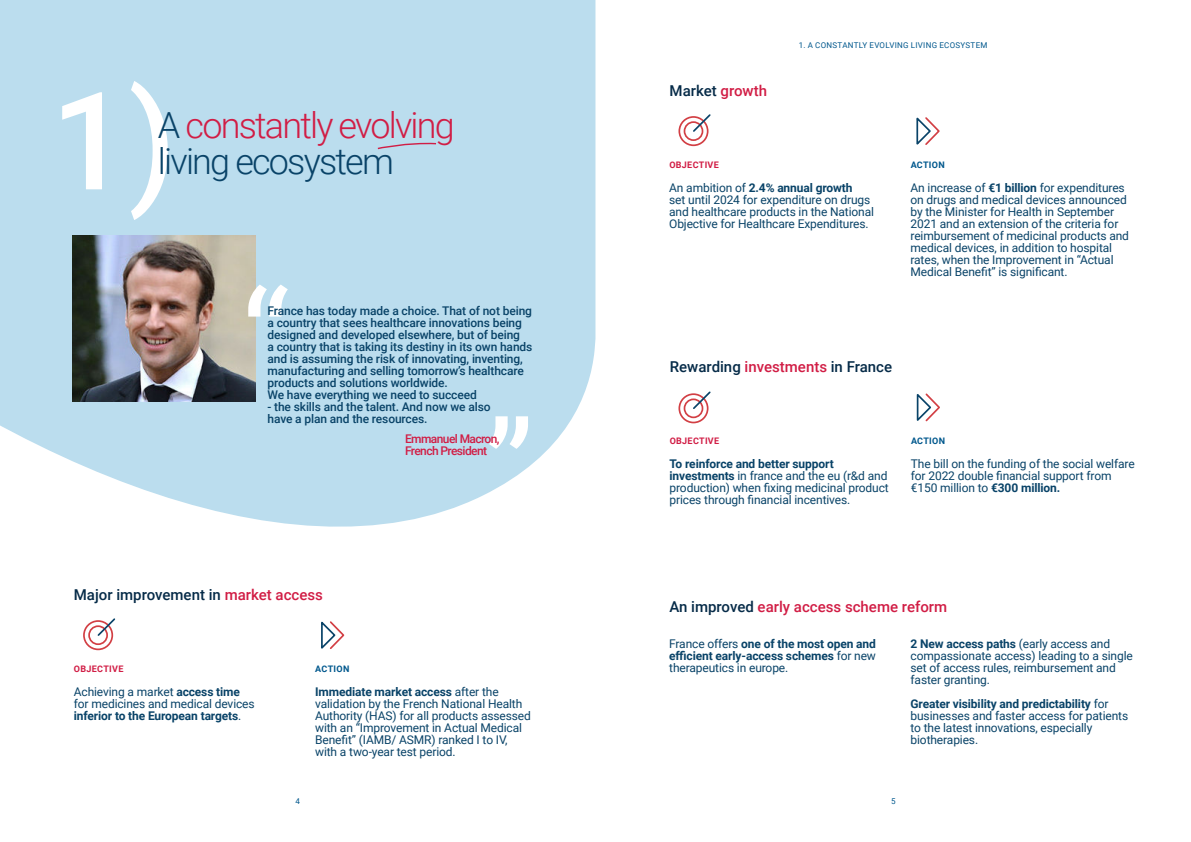
<style>
.page{position:relative;width:1191px;height:842px;background:#fff}
.page>*{position:absolute;margin:0;border:0;box-sizing:border-box;transform-origin:0 0}
.t1{font:500 136.1px "Roboto";color:#fff}
.t2{font:136.1px "Roboto";color:#fff}
.t3{font:300 36px/36px "Roboto";letter-spacing:-.05em;color:#d11d45}
.t4{font:500 15px "Roboto";color:#062b48}
.t5{font:500 15px "Roboto";color:#d11d45}
.t6{font:12px/12px "Roboto";letter-spacing:-.01em;color:#094368}
.t7{font:500 12px/12px "Roboto";letter-spacing:-.01em;color:#094368}
.t8{font:700 12px/12px "Roboto";letter-spacing:-.01em;color:#094368;text-align:justify}
.t9{font:500 12px/12px "Roboto";letter-spacing:-.05em;color:#d11d45}
.t10{font:700 9px "Roboto";letter-spacing:.035em;color:#d11d45}
.t11{font:700 9px "Roboto";letter-spacing:.035em;color:#00588d}
.t12{font:8px "Roboto";letter-spacing:.035em;color:#00588d}
.s1{color:#094368}
.s2{color:#d11d45}
.s3{font-weight:700}
.s4{color:#062b48}
.s5{font-weight:400}
</style>
<div class="page">
<svg style="left:0;top:0;width:595px;height:527px;background:#c0dfef"></svg>
<svg style="left:376px;top:142px;width:61px;height:8px"></svg>
<img style="left:73px;top:235px;width:183px;height:166px">
<div style="left:83px;top:620px;width:30px;height:30px;border:2px solid #d23f44;border-radius:50%"></div>
<div style="left:88px;top:625px;width:20px;height:20px;border:2px solid #d23f44;border-radius:50%"></div>
<svg style="left:96px;top:618px;width:20px;height:19px"></svg>
<div style="left:678px;top:116px;width:30px;height:30px;border:2px solid #d23f44;border-radius:50%"></div>
<div style="left:683px;top:121px;width:20px;height:20px;border:2px solid #d23f44;border-radius:50%"></div>
<svg style="left:691px;top:114px;width:20px;height:19px"></svg>
<svg style="left:321px;top:621px;width:24px;height:28px"></svg>
<svg style="left:916px;top:117px;width:24px;height:28px"></svg>
<svg style="left:916px;top:393px;width:24px;height:29px"></svg>
<div style="left:678px;top:393px;width:30px;height:30px;border:2px solid #d23f44;border-radius:50%"></div>
<div style="left:683px;top:398px;width:20px;height:20px;border:2px solid #d23f44;border-radius:50%"></div>
<svg style="left:691px;top:391px;width:20px;height:20px"></svg>
<h1 class="t1" style="left:51px;top:81px;width:127px">1)</h1>
<h2 class="t3" style="left:158px;top:110px;width:298px"><span class="s1">A</span> constantly evolving <span class="s1">living ecosystem</span></h2>
<h1 class="t2" style="left:241px;top:279px;width:50px">“</h1>
<p class="t7" style="left:267px;top:306px;width:266px">France has today made a choice. That of not being a country that sees healthcare innovations being designed and developed elsewhere, but of being<br>a country that is taking its destiny in its own hands and is assuming the risk of innovating, inventing, manufacturing and selling tomorrow’s healthcare products and solutions worldwide.<br>We have everything we need to succeed</p>
<p class="t7" style="left:267px;top:402px;width:225px">- the skills and the talent. And now we also have a plan and the resources.</p>
<p class="t9" style="left:405px;top:433px;width:96px">Emmanuel Macron,<br>French President</p>
<h1 class="t2" style="left:485px;top:409px;width:50px">”</h1>
<p class="t4" style="left:74px;top:588px;width:251px">Major improvement in <span class="s2">market access</span></p>
<p class="t10" style="left:74px;top:665px;width:51px">OBJECTIVE</p>
<p class="t6" style="left:74px;top:687px;width:182px">Achieving a market <span class="s3">access time </span>for medicines and medical devices <span class="s3">inferior to the European targets</span>.</p>
<p class="t11" style="left:315px;top:665px;width:36px">ACTION</p>
<p class="t6" style="left:315px;top:687px;width:217px"><span class="s3">Immediate market access</span> after the validation by the French National Health Authority (HAS) for all products assessed with an “Improvement in Actual Medical Benefit” (IAMB/ ASMR) ranked I to IV, with a two-year test period.</p>
<p class="t12" style="left:295px;top:798px;width:6px">4</p>
<p class="t4" style="left:669px;top:84px;width:99px">Market <span class="s2">growth</span></p>
<p class="t12" style="left:799px;top:41px;width:190px">1. A CONSTANTLY EVOLVING LIVING ECOSYSTEM</p>
<p class="t10" style="left:669px;top:161px;width:51px">OBJECTIVE</p>
<p class="t6" style="left:669px;top:183px;width:206px">An ambition of <span class="s3">2.4% annual growth<br></span>set until 2024 for expenditure on drugs and healthcare products in the National Objective for Healthcare Expenditures.</p>
<p class="t11" style="left:910px;top:161px;width:36px">ACTION</p>
<p class="t6" style="left:910px;top:183px;width:220px">An increase of <span class="s3">€1 billion</span> for expenditures on drugs and medical devices announced by the Minister for Health in September 2021 and an extension of the criteria for reimbursement of medicinal products and medical devices, in addition to hospital rates, when the Improvement in “Actual Medical Benefit” is significant.</p>
<p class="t4" style="left:670px;top:360px;width:224px">Rewarding <span class="s2">investments</span> in France</p>
<p class="t10" style="left:669px;top:437px;width:51px">OBJECTIVE</p>
<p class="t6" style="left:669px;top:458px;width:221px"><span class="s3">To reinforce and better support investments</span> in france and the eu (r&amp;d and production) when fixing medicinal product prices through financial incentives.</p>
<p class="t11" style="left:911px;top:437px;width:36px">ACTION</p>
<p class="t6" style="left:911px;top:459px;width:225px">The bill on the funding of the social welfare for 2022 double financial support from €150 million to <span class="s3">€300 million.</span></p>
<p class="t5" style="left:669px;top:600px;width:279px"><span class="s4">An improved</span> early access scheme reform</p>
<p class="t8" style="left:669px;top:639px;width:208px"><span class="s5">France offers</span> one of the most open and efficient early-access schemes <span class="s5">for new therapeutics in europe.</span></p>
<p class="t6" style="left:910px;top:638px;width:224px"><span class="s3">2 New access paths</span> (early access and compassionate access) leading to a single set of access rules, reimbursement and faster granting.</p>
<p class="t6" style="left:910px;top:698px;width:219px"><span class="s3">Greater visibility and predictability</span> for businesses and faster access for patients to the latest innovations, especially biotherapies.</p>
<p class="t12" style="left:891px;top:798px;width:6px">5</p>
</div>
